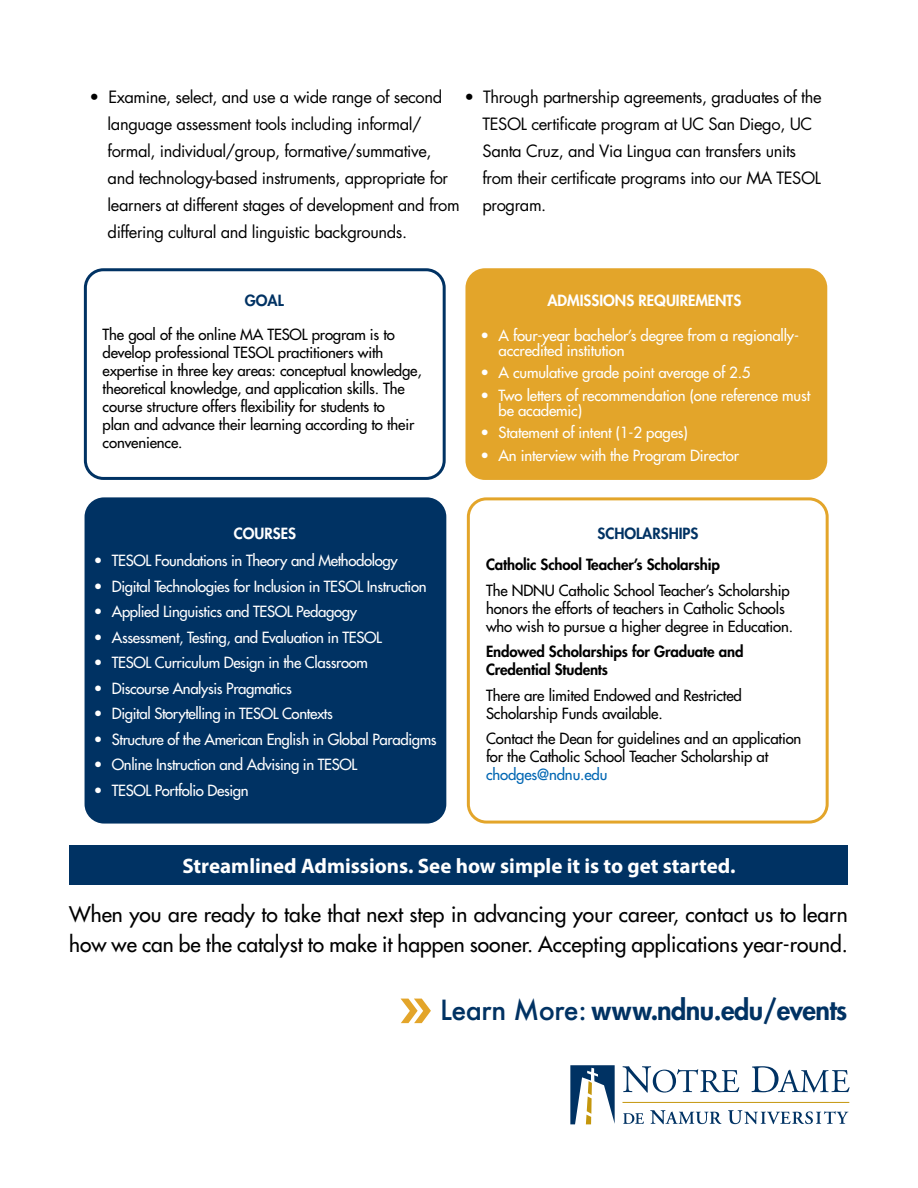
<style>
.page{position:relative;width:918px;height:1188px;background:#fff}
.page>*{position:absolute;margin:0;border:0;box-sizing:border-box;transform-origin:0 0}
.t1{font:800 27px "Futura Std";letter-spacing:-.02em;color:#003263}
.t2{font:500 21px/30px "Futura Std";color:#000}
.t3{font:700 21px "Myriad Pro";color:#fff}
.t4{font:16.5px/27px "Futura Std";letter-spacing:-.025em;color:#000}
.t5{font:500 15px/15px "Futura Std";letter-spacing:-.025em;color:#fff}
.t6{font:500 15px/18px "Futura Std";letter-spacing:-.01em;color:#000}
.t7{font:800 15px/18px "Futura Std";letter-spacing:-.01em;color:#000}
.t8{font:800 15px "Futura Std";color:#fff}
.t9{font:800 15px "Futura Std";color:#003263}
.t10{font:500 15px "Futura Std";letter-spacing:-.01em;color:#0066b3}
.s1{font-family:"Futura";font-weight:500}
.s2{font-family:"Myriad Pro";font-weight:700}
</style>
<div class="page">
<div style="left:69px;top:845px;width:779px;height:39px;background:#003263"></div>
<div style="left:86px;top:499px;width:359px;height:323px;background:#003263;border-radius:18px"></div>
<div style="left:85px;top:497px;width:361px;height:327px;border:3px solid #003263;border-radius:18px"></div>
<svg style="left:401px;top:999px;width:30px;height:24px"></svg>
<div style="left:84px;top:268px;width:362px;height:212px;border:3px solid #003263;border-radius:18px"></div>
<div style="left:467px;top:270px;width:359px;height:208px;background:#e3a52a;border-radius:18px"></div>
<div style="left:465px;top:268px;width:362px;height:212px;border:3px solid #e3a52a;border-radius:18px"></div>
<div style="left:467px;top:497px;width:362px;height:327px;border:3px solid #e3a52a;border-radius:18px"></div>
<svg style="left:623px;top:1066px;width:116px;height:27px"></svg>
<svg style="left:752px;top:1066px;width:98px;height:26px"></svg>
<svg style="left:623px;top:1113px;width:21px;height:11px"></svg>
<svg style="left:650px;top:1110px;width:72px;height:14px"></svg>
<svg style="left:728px;top:1110px;width:120px;height:14px"></svg>
<hr style="left:622px;top:1102px;width:227px;height:1px;background:#c4960c">
<svg style="left:570px;top:1065px;width:45px;height:59px"></svg>
<p class="t4" style="left:108px;top:83px;width:354px;text-indent:-18px">• Examine, select, and use a wide range of second language assessment tools including informal/ formal, individual/group, formative/summative, and technology-based instruments, appropriate for learners at different stages of development and from differing cultural and linguistic backgrounds.</p>
<p class="t4" style="left:483px;top:83px;width:341px;text-indent:-18px">• Through partnership agreements, graduates of the TESOL certificate program at UC San Diego, UC Santa Cruz, and Via Lingua can transfers units from their certificate programs into our MA TESOL program.</p>
<p class="t9" style="left:245px;top:291px;width:40px">GOAL</p>
<p class="t6" style="left:103px;top:326px;width:321px">The goal of the online MA TESOL program is to develop professional TESOL practitioners with expertise in three key areas: conceptual knowledge, theoretical knowledge, and application skills. The course structure offers flexibility for students to<br>plan and advance their learning according to their convenience.</p>
<p class="t8" style="left:234px;top:524px;width:64px">COURSES</p>
<p class="t5" style="left:94px;top:553px;width:305px">• TESOL Foundations in Theory and Methodology</p>
<p class="t5" style="left:94px;top:579px;width:334px">• Digital Technologies for Inclusion in TESOL Instruction</p>
<p class="t5" style="left:94px;top:604px;width:265px">• Applied Linguistics and TESOL Pedagogy</p>
<p class="t5" style="left:94px;top:630px;width:290px">• Assessment, Testing, and Evaluation in TESOL</p>
<p class="t5" style="left:94px;top:655px;width:276px">• TESOL Curriculum Design in the Classroom</p>
<p class="t5" style="left:94px;top:681px;width:200px">• Discourse Analysis Pragmatics</p>
<p class="t5" style="left:94px;top:706px;width:241px">• Digital Storytelling in TESOL Contexts</p>
<p class="t5" style="left:94px;top:732px;width:344px">• Structure of the American English in Global Paradigms</p>
<p class="t5" style="left:94px;top:757px;width:265px">• Online Instruction and Advising in TESOL</p>
<p class="t5" style="left:94px;top:783px;width:156px">• TESOL Portfolio Design</p>
<p class="t8" style="left:547px;top:291px;width:195px">ADMISSIONS REQUIREMENTS</p>
<p class="t5" style="left:498px;top:328px;width:302px;text-indent:-18px">• A four-year bachelor’s degree from a regionally&shy;accredited institution</p>
<p class="t5" style="left:480px;top:365px;width:272px">• A cumulative grade point average of 2.5</p>
<p class="t5" style="left:498px;top:388px;width:313px;text-indent:-18px">• Two letters of recommendation (one reference must be academic)</p>
<p class="t5" style="left:480px;top:425px;width:209px">• Statement of intent (1-2 pages)</p>
<p class="t5" style="left:480px;top:448px;width:260px">• An interview with the Program Director</p>
<p class="t9" style="left:598px;top:524px;width:102px">SCHOLARSHIPS</p>
<p class="t7" style="left:486px;top:556px;width:235px">Catholic School Teacher’s Scholarship</p>
<p class="t6" style="left:486px;top:581px;width:309px">The NDNU Catholic School Teacher’s Scholarship honors the efforts of teachers in Catholic Schools who wish to pursue a higher degree in Education.</p>
<p class="t7" style="left:486px;top:643px;width:259px">Endowed Scholarships for Graduate and<br>Credential Students</p>
<p class="t6" style="left:486px;top:686px;width:257px">There are limited Endowed and Restricted<br>Scholarship Funds available.</p>
<p class="t6" style="left:486px;top:730px;width:317px">Contact the Dean for guidelines and an application for the Catholic School Teacher Scholarship at</p>
<p class="t10" style="left:486px;top:765px;width:123px">chodges@ndnu.edu</p>
<h2 class="t3" style="left:182px;top:852px;width:555px">Streamlined Admissions. See how simple it is to get started.</h2>
<h2 class="t2" style="left:69px;top:899px;width:780px">When you are ready to take that next step in advancing your career, contact us to learn how we can be the catalyst to make it happen sooner. Accepting applications year-round.</h2>
<h1 class="t1" style="left:440px;top:993px;width:409px"><span class="s1">Learn More:</span> <span class="s2">www.</span>ndnu.edu/events</h1>
</div>
